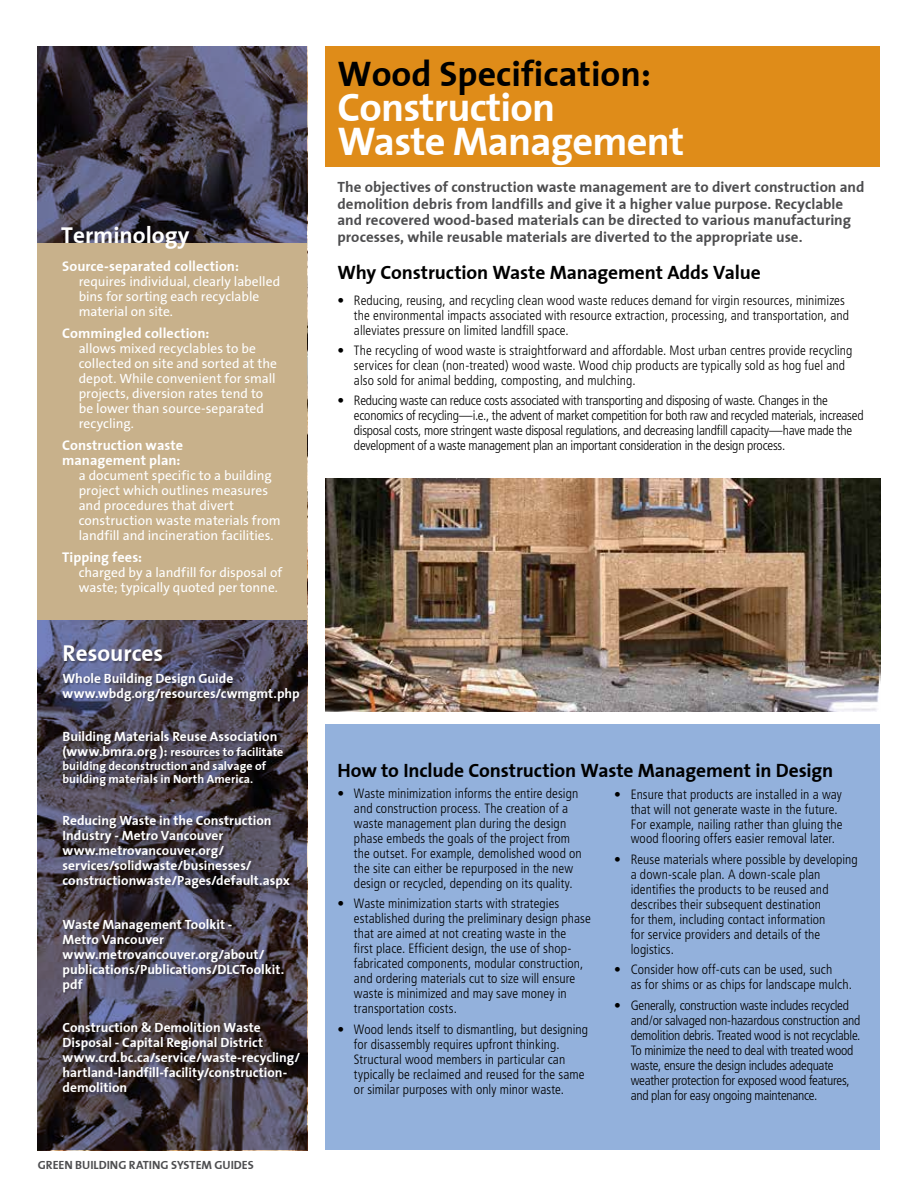
<style>
.page{position:relative;width:918px;height:1188px;background:#fff}
.page>*{position:absolute;margin:0;border:0;box-sizing:border-box;transform-origin:0 0}
.t1{font:700 40.5px/34.5px "The Sans";letter-spacing:-.02em;color:#fff}
.t2{font:700 36px "The Sans";color:#000}
.t3{font:700 23.25px "The Sans";color:#fff}
.t4{font:700 19.5px "The Sans";letter-spacing:-.01em;color:#000}
.t5{font:700 15px/16.5px "The Sans";color:#4d4d4f}
.t6{font:700 14.25px/15px "The Sans";letter-spacing:.005em;color:#fff}
.t7{font:300 condensed 13.5px/15px "Frutiger";letter-spacing:.005em;color:#000}
.t8{font:300 condensed 13.5px/15px "Frutiger";letter-spacing:-.02em;color:#000}
.t9{font:700 13.5px/15px "The Sans";color:#fff}
.t10{font:13.5px/15px "The Sans B5 Plain";color:#fff}
.t11{font:700 12px/13.5px "The Sans";letter-spacing:.005em;color:#fff}
.t12{font:700 12px "The Sans";color:#4d4d4f}
.s1{font-size:13.5px}
</style>
<div class="page">
<div style="left:325px;top:46px;width:555px;height:121px;background:#df8c19"></div>
<div style="left:325px;top:725px;width:555px;height:425px;background:#93b1dc"></div>
<svg style="left:38px;top:46px;width:269px;height:1104px;background:#443f4e"></svg>
<img style="left:325px;top:479px;width:555px;height:233px">
<div style="left:38px;top:243px;width:269px;height:377px;background:#c8b18b"></div>
<div style="left:63px;top:646px;width:240px;height:449px;background:#000;opacity:.3"></div>
<h3 class="t3" style="left:61px;top:215px;width:130px">Terminology</h3>
<p class="t6" style="left:62px;top:259px;width:178px">Source-separated collection:</p>
<p class="t10" style="left:79px;top:275px;width:203px">requires individual, clearly labelled bins for sorting each recyclable material on site.</p>
<p class="t6" style="left:62px;top:326px;width:149px">Commingled collection:</p>
<p class="t10" style="left:79px;top:342px;width:200px">allows mixed recyclables to be collected on site and sorted at the depot. While convenient for small projects, diversion rates tend to be lower than source-separated recycling.</p>
<p class="t6" style="left:62px;top:437px;width:122px">Construction waste management plan:</p>
<p class="t10" style="left:79px;top:468px;width:204px">a document specific to a building project which outlines measures and procedures that divert construction waste materials from landfill and incineration facilities.</p>
<p class="t6" style="left:62px;top:549px;width:81px">Tipping fees:</p>
<p class="t10" style="left:79px;top:565px;width:205px">charged by a landfill for disposal of waste; typically quoted per tonne.</p>
<h3 class="t3" style="left:63px;top:634px;width:102px">Resources</h3>
<p class="t9" style="left:63px;top:670px;width:239px">Whole Building Design Guide www.wbdg.org/resources/cwmgmt.php</p>
<p class="t9" style="left:63px;top:729px;width:216px">Building Materials Reuse Association</p>
<p class="t11" style="left:63px;top:745px;width:222px"><span class="s1">(www.bmra.org ):</span> resources to facilitate building deconstruction and salvage of building materials in North America.</p>
<p class="t9" style="left:63px;top:813px;width:229px">Reducing Waste in the Construction Industry - Metro Vancouver www.metrovancouver.org/ services/solidwaste/businesses/ constructionwaste/Pages/default.aspx</p>
<p class="t9" style="left:63px;top:916px;width:223px">Waste Management Toolkit -<br>Metro Vancouver www.metrovancouver.org/about/ publications/Publications/DLCToolkit. pdf</p>
<p class="t9" style="left:63px;top:1020px;width:239px">Construction &amp; Demolition Waste Disposal - Capital Regional District www.crd.bc.ca/service/waste-recycling/ hartland-landfill-facility/construction&shy;demolition</p>
<p class="t12" style="left:38px;top:1155px;width:217px">GREEN BUILDING RATING SYSTEM GUIDES</p>
<h2 class="t2" style="left:338px;top:44px;width:315px">Wood Specification:</h2>
<h1 class="t1" style="left:338px;top:89px;width:348px">Construction<br>Waste Management</h1>
<p class="t5" style="left:338px;top:179px;width:529px">The objectives of construction waste management are to divert construction and demolition debris from landfills and give it a higher value purpose. Recyclable and recovered wood-based materials can be directed to various manufacturing processes, while reusable materials are diverted to the appropriate use.</p>
<h3 class="t4" style="left:338px;top:256px;width:425px">Why Construction Waste Management Adds Value</h3>
<p class="t7" style="left:354px;top:293px;width:497px;text-indent:-16px">• Reducing, reusing, and recycling clean wood waste reduces demand for virgin resources, minimizes the environmental impacts associated with resource extraction, processing, and transportation, and alleviates pressure on limited landfill space.</p>
<p class="t7" style="left:354px;top:343px;width:500px;text-indent:-16px">• The recycling of wood waste is straightforward and affordable. Most urban centres provide recycling services for clean (non-treated) wood waste. Wood chip products are typically sold as hog fuel and also sold for animal bedding, composting, and mulching.</p>
<p class="t8" style="left:354px;top:393px;width:511px;text-indent:-16px">• Reducing waste can reduce costs associated with transporting and disposing of waste. Changes in the economics of recycling—i.e., the advent of market competition for both raw and recycled materials, increased disposal costs, more stringent waste disposal regulations, and decreasing landfill capacity—have made the development of a waste management plan an important consideration in the design process.</p>
<h3 class="t4" style="left:338px;top:754px;width:497px">How to Include Construction Waste Management in Design</h3>
<p class="t7" style="left:631px;top:787px;width:213px;text-indent:-16px">• Ensure that products are installed in a way that will not generate waste in the future.<br>For example, nailing rather than gluing the wood flooring offers easier removal later.</p>
<p class="t7" style="left:631px;top:852px;width:229px;text-indent:-16px">• Reuse materials where possible by developing a down-scale plan. A down-scale plan identifies the products to be reused and describes their subsequent destination<br>for them, including contact information<br>for service providers and details of the logistics.</p>
<p class="t7" style="left:631px;top:962px;width:223px;text-indent:-16px">• Consider how off-cuts can be used, such<br>as for shims or as chips for landscape mulch.</p>
<p class="t8" style="left:631px;top:998px;width:231px;text-indent:-16px">• Generally, construction waste includes recycled and/or salvaged non-hazardous construction and demolition debris. Treated wood is not recyclable.<br>To minimize the need to deal with treated wood waste, ensure the design includes adequate weather protection for exposed wood features, and plan for easy ongoing maintenance.</p>
<p class="t7" style="left:354px;top:786px;width:229px;text-indent:-16px">• Waste minimization informs the entire design and construction process. The creation of a waste management plan during the design phase embeds the goals of the project from the outset. For example, demolished wood on the site can either be repurposed in the new design or recycled, depending on its quality.</p>
<p class="t7" style="left:354px;top:896px;width:238px;text-indent:-16px">• Waste minimization starts with strategies established during the preliminary design phase that are aimed at not creating waste in the<br>first place. Efficient design, the use of shop&shy;fabricated components, modular construction, and ordering materials cut to size will ensure waste is minimized and may save money in transportation costs.</p>
<p class="t7" style="left:354px;top:1022px;width:236px;text-indent:-16px">• Wood lends itself to dismantling, but designing for disassembly requires upfront thinking.<br>Structural wood members in particular can typically be reclaimed and reused for the same or similar purposes with only minor waste.</p>
</div>
